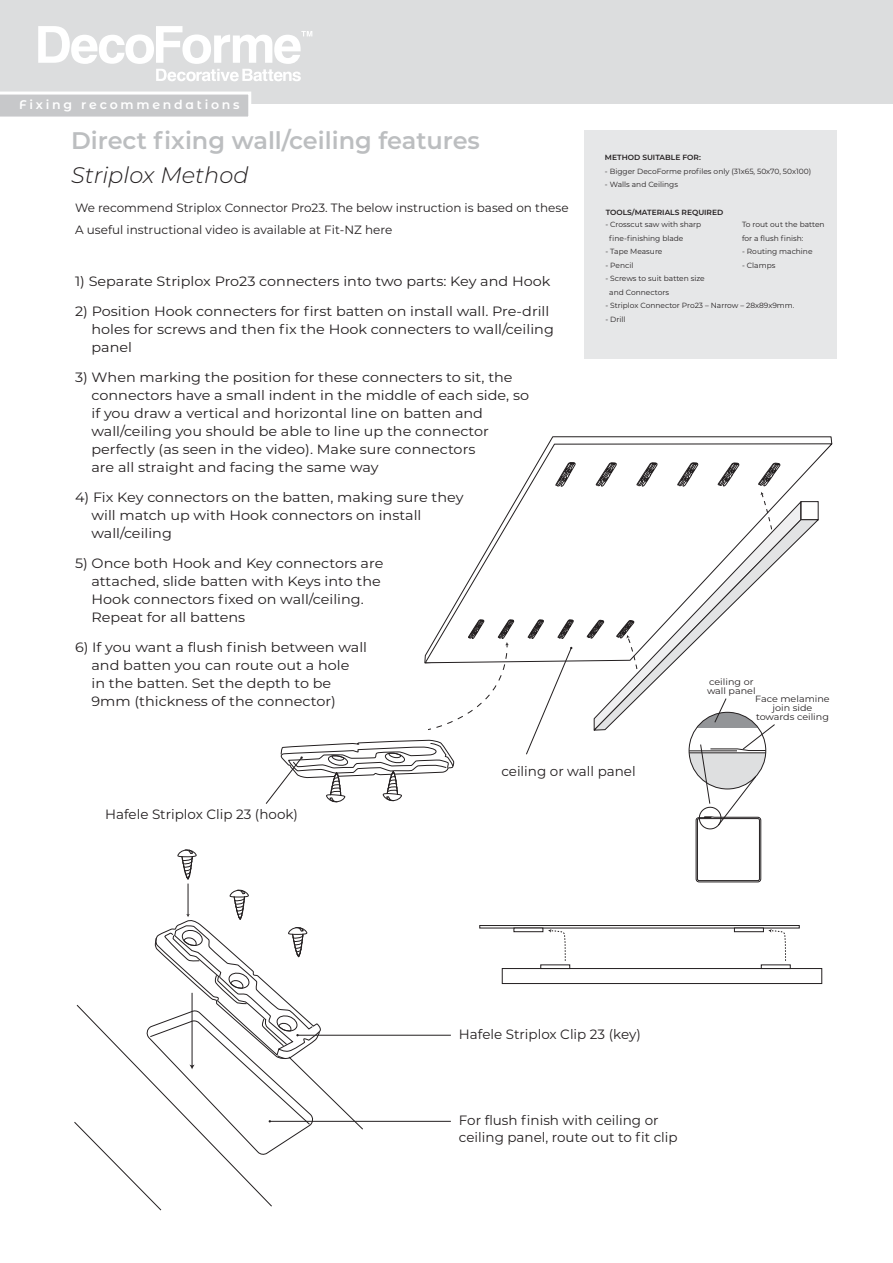
<style>
.page{position:relative;width:893px;height:1263px;background:#fff}
.page>*{position:absolute;margin:0;border:0;box-sizing:border-box;transform-origin:0 0}
.t1{font:600 24px "Montserrat";color:#bcbec0}
.t2{font:italic 300 22.5px "Montserrat";color:#231f20}
.t3{font:13.5px/18px "Montserrat";color:#231f20;scale:1.07 1}
.t4{font:13.5px/17.2px "Montserrat";color:#231f20}
.t5{font:600 12.45px "Montserrat Alternates";letter-spacing:.22em;color:#fff}
.t6{font:12px/22px "Montserrat";color:#231f20}
.t7{font:9px "Montserrat";color:#231f20;scale:1.07 1}
.t8{font:7.5px/13.5px "Montserrat";color:#231f20}
.t9{font:600 7.5px "Montserrat";color:#231f20}
</style>
<div class="page">
<div style="left:584px;top:130px;width:252px;height:228px;background:#e6e7e8"></div>
<svg style="left:177px;top:849px;width:20px;height:31px"></svg>
<hr style="left:188px;top:884px;width:1px;height:31px;background:#231f20">
<svg style="left:424px;top:436px;width:408px;height:227px"></svg>
<svg style="left:425px;top:443px;width:408px;height:220px"></svg>
<hr style="left:270px;top:1121px;width:181px;height:1px;background:#231f20">
<hr style="left:297px;top:1035px;width:154px;height:1px;background:#231f20">
<svg style="left:526px;top:647px;width:47px;height:108px"></svg>
<svg style="left:594px;top:501px;width:207px;height:230px"></svg>
<div style="left:801px;top:501px;width:17px;height:19px;border:1px solid #231f20"></div>
<svg style="left:593px;top:519px;width:226px;height:211px"></svg>
<svg style="left:760px;top:492px;width:12px;height:38px"></svg>
<svg style="left:74px;top:890px;width:289px;height:320px"></svg>
<svg style="left:266px;top:740px;width:189px;height:64px"></svg>
<svg style="left:556px;top:462px;width:19px;height:24px"></svg>
<svg style="left:596px;top:463px;width:20px;height:23px"></svg>
<svg style="left:637px;top:463px;width:20px;height:23px"></svg>
<svg style="left:677px;top:463px;width:21px;height:23px"></svg>
<svg style="left:718px;top:463px;width:21px;height:23px"></svg>
<svg style="left:758px;top:463px;width:22px;height:23px"></svg>
<svg style="left:428px;top:620px;width:86px;height:110px"></svg>
<svg style="left:528px;top:620px;width:15px;height:19px"></svg>
<svg style="left:558px;top:620px;width:15px;height:19px"></svg>
<svg style="left:587px;top:620px;width:17px;height:18px"></svg>
<svg style="left:617px;top:620px;width:20px;height:49px"></svg>
<div style="left:689px;top:712px;width:77px;height:16px;background:#fff"></div>
<svg style="left:689px;top:753px;width:7px;height:20px"></svg>
<hr style="left:689px;top:752px;width:77px;height:1px;background:#231f20">
<hr style="left:689px;top:750px;width:48px;height:1px;background:#231f20">
<svg style="left:696px;top:699px;width:78px;height:183px"></svg>
<div style="left:502px;top:968px;width:320px;height:16px;border:1px solid #231f20"></div>
<div style="left:480px;top:925px;width:319px;height:3px;border:1px solid #231f20"></div>
<svg style="left:514px;top:928px;width:29px;height:4px"></svg>
<svg style="left:541px;top:965px;width:29px;height:4px"></svg>
<svg style="left:734px;top:928px;width:30px;height:4px"></svg>
<svg style="left:761px;top:965px;width:29px;height:4px"></svg>
<svg style="left:548px;top:929px;width:18px;height:32px"></svg>
<svg style="left:768px;top:929px;width:18px;height:32px"></svg>
<div style="left:0;top:0;width:893px;height:104px;background:#dcddde"></div>
<svg style="left:38px;top:26px;width:274px;height:55px"></svg>
<svg style="left:0;top:92px;width:251px;height:25px;background:#cecfd0"></svg>
<p class="t5" style="left:19px;top:96px;width:222px">Fixing recommendations</p>
<h1 class="t1" style="left:71px;top:123px;width:410px">Direct fixing wall/ceiling features</h1>
<h2 class="t2" style="left:71px;top:159px;width:179px">Striplox Method</h2>
<p class="t6" style="left:75px;top:196px;width:495px">We recommend Striplox Connector Pro23. The below instruction is based on these<br>A useful instructional video is available at Fit-NZ here</p>
<p class="t3" style="left:75px;top:272px;width:446px">1) Separate Striplox Pro23 connecters into two parts: Key and Hook</p>
<p class="t3" style="left:91px;top:302px;width:434px;text-indent:-16px">2) Position Hook connecters for first batten on install wall. Pre-drill holes for screws and then fix the Hook connecters to wall/ceiling panel</p>
<p class="t3" style="left:91px;top:368px;width:410px;text-indent:-16px">3) When marking the position for these connecters to sit, the connectors have a small indent in the middle of each side, so if you draw a vertical and horizontal line on batten and wall/ceiling you should be able to line up the connector perfectly (as seen in the video). Make sure connectors<br>are all straight and facing the same way</p>
<p class="t3" style="left:91px;top:488px;width:349px;text-indent:-16px">4) Fix Key connectors on the batten, making sure they will match up with Hook connectors on install wall/ceiling</p>
<p class="t3" style="left:91px;top:554px;width:274px;text-indent:-16px">5) Once both Hook and Key connectors are attached, slide batten with Keys into the Hook connectors fixed on wall/ceiling.<br>Repeat for all battens</p>
<p class="t3" style="left:91px;top:638px;width:259px;text-indent:-16px">6) If you want a flush finish between wall and batten you can route out a hole<br>in the batten. Set the depth to be 9mm (thickness of the connector)</p>
<p class="t9" style="left:605px;top:152px;width:97px">METHOD SUITABLE FOR:</p>
<p class="t8" style="left:605px;top:164px;width:208px">- Bigger DecoForme profiles only (31x65, 50x70, 50x100)</p>
<p class="t8" style="left:605px;top:178px;width:75px">- Walls and Ceilings</p>
<p class="t9" style="left:606px;top:206px;width:119px">TOOLS/MATERIALS REQUIRED</p>
<p class="t8" style="left:609px;top:217px;width:93px;text-indent:-4px">- Crosscut saw with sharp fine-finishing blade</p>
<p class="t8" style="left:605px;top:244px;width:59px">- Tape Measure</p>
<p class="t8" style="left:605px;top:258px;width:29px">- Pencil</p>
<p class="t8" style="left:609px;top:271px;width:97px;text-indent:-4px">- Screws to suit batten size and Connectors</p>
<p class="t8" style="left:605px;top:298px;width:191px">- Striplox Connector Pro23 – Narrow – 28x89x9mm.</p>
<p class="t8" style="left:605px;top:312px;width:22px">- Drill</p>
<p class="t8" style="left:742px;top:218px;width:84px">To rout out the batten for a flush finish:</p>
<p class="t8" style="left:742px;top:245px;width:72px">- Routing machine</p>
<p class="t8" style="left:742px;top:258px;width:35px">- Clamps</p>
<p class="t7" style="left:709px;top:675px;width:43px">ceiling or</p>
<p class="t7" style="left:707px;top:684px;width:47px">wall panel</p>
<p class="t7" style="left:755px;top:693px;width:71px">Face melamine</p>
<p class="t7" style="left:773px;top:702px;width:39px">join side</p>
<p class="t7" style="left:756px;top:711px;width:70px">towards ceiling</p>
<p class="t4" style="left:105px;top:805px;width:194px">Hafele Striplox Clip 23 (hook)</p>
<p class="t4" style="left:501px;top:762px;width:136px">ceiling or wall panel</p>
<p class="t4" style="left:459px;top:1024px;width:183px">Hafele Striplox Clip 23 (key)</p>
<p class="t4" style="left:459px;top:1111px;width:220px">For flush finish with ceiling or ceiling panel, route out to fit clip</p>
</div>
